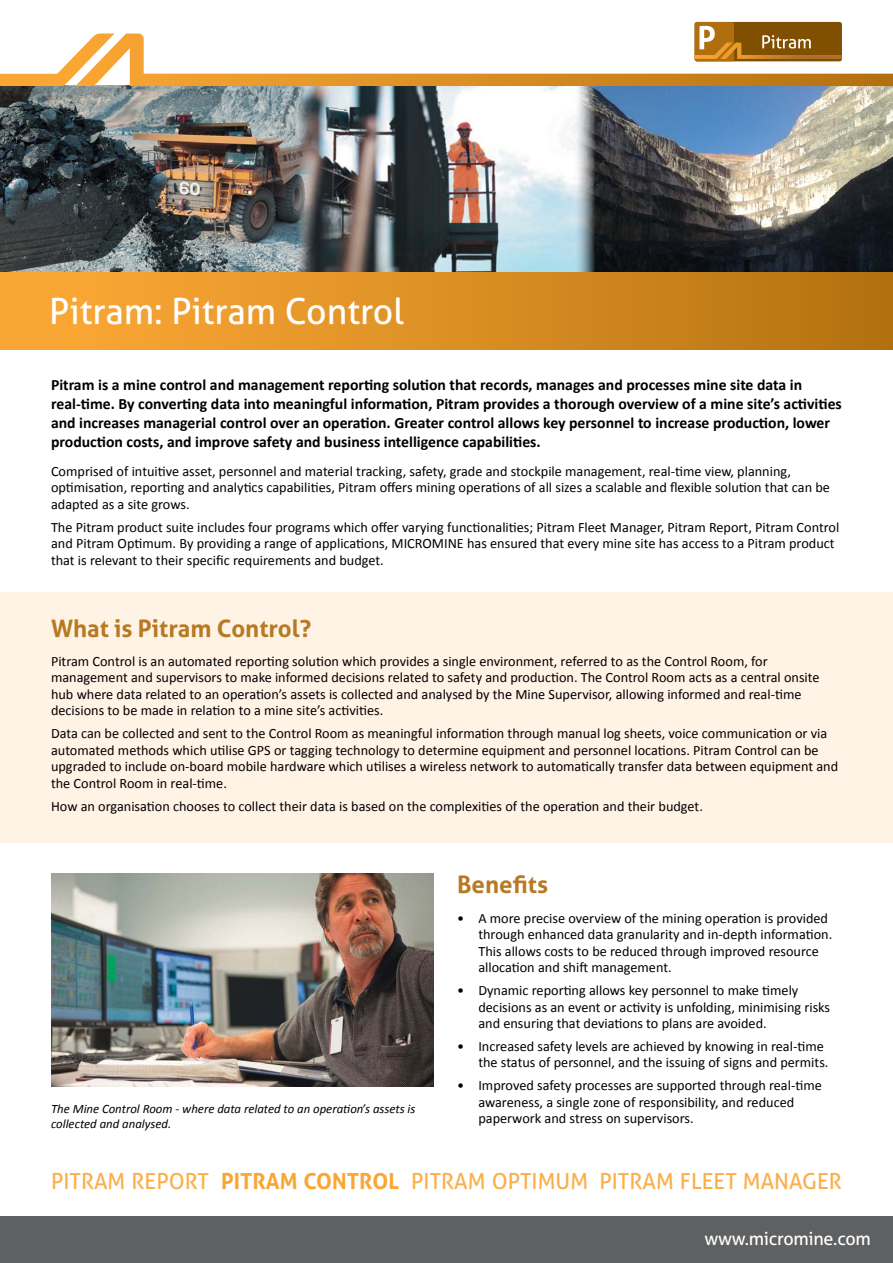
<style>
.page{position:relative;width:893px;height:1263px;background:#fff}
.page>*{position:absolute;margin:0;border:0;box-sizing:border-box;transform-origin:0 0}
.t1{font:36px "Aller";color:#fff}
.t2{font:700 24px "Aller";color:#b87923}
.t3{font:22.2px "Aller";color:#fbae49}
.t4{font:18px "Aller";letter-spacing:-.015em;color:#fff}
.t5{font:700 15.75px/18.8px "Calibri";color:#000}
.t6{font:14.25px/16.5px "Calibri";color:#000}
.t7{font:italic 12.75px/15px "Calibri";color:#000}
.s1{font-weight:700;color:#faa634}
</style>
<div class="page">
<div style="left:0;top:592px;width:893px;height:251px;background:#fff3e5"></div>
<img style="left:319px;top:86px;width:255px;height:187px">
<img style="left:0;top:86px;width:319px;height:187px">
<img style="left:574px;top:86px;width:319px;height:187px">
<svg style="left:0;top:34px;width:893px;height:52px"></svg>
<div style="left:695px;top:22px;width:147px;height:39px;background:#814f00;border-radius:2px"></div>
<div style="left:695px;top:22px;width:39px;height:39px;background:#b06e0e;border-radius:2px"></div>
<svg style="left:695px;top:26px;width:147px;height:33px"></svg>
<div style="left:0;top:1216px;width:893px;height:47px;background:#5f6062"></div>
<div style="left:0;top:273px;width:893px;height:76px;background:linear-gradient(to right,#ffab37,#b57211)"></div>
<img style="left:51px;top:873px;width:383px;height:213px">
<h1 class="t1" style="left:49px;top:289px;width:356px">Pitram: Pitram Control</h1>
<p class="t5" style="left:51px;top:376px;width:792px">Pitram is a mine control and management reporting solution that records, manages and processes mine site data in real-time. By converting data into meaningful information, Pitram provides a thorough overview of a mine site’s activities and increases managerial control over an operation. Greater control allows key personnel to increase production, lower production costs, and improve safety and business intelligence capabilities.</p>
<p class="t6" style="left:51px;top:463px;width:780px">Comprised of intuitive asset, personnel and material tracking, safety, grade and stockpile management, real-time view, planning, optimisation, reporting and analytics capabilities, Pitram offers mining operations of all sizes a scalable and flexible solution that can be adapted as a site grows.</p>
<p class="t6" style="left:51px;top:519px;width:790px">The Pitram product suite includes four programs which offer varying functionalities; Pitram Fleet Manager, Pitram Report, Pitram Control and Pitram Optimum. By providing a range of applications, MICROMINE has ensured that every mine site has access to a Pitram product that is relevant to their specific requirements and budget.</p>
<h2 class="t2" style="left:51px;top:613px;width:262px">What is Pitram Control?</h2>
<p class="t6" style="left:51px;top:653px;width:770px">Pitram Control is an automated reporting solution which provides a single environment, referred to as the Control Room, for management and supervisors to make informed decisions related to safety and production. The Control Room acts as a central onsite hub where data related to an operation’s assets is collected and analysed by the Mine Supervisor, allowing informed and real-time decisions to be made in relation to a mine site’s activities.</p>
<p class="t6" style="left:51px;top:725px;width:789px">Data can be collected and sent to the Control Room as meaningful information through manual log sheets, voice communication or via automated methods which utilise GPS or tagging technology to determine equipment and personnel locations. Pitram Control can be upgraded to include on-board mobile hardware which utilises a wireless network to automatically transfer data between equipment and the Control Room in real-time.</p>
<p class="t6" style="left:51px;top:798px;width:653px">How an organisation chooses to collect their data is based on the complexities of the operation and their budget.</p>
<p class="t7" style="left:51px;top:1101px;width:366px">The Mine Control Room - where data related to an operation’s assets is collected and analysed.</p>
<h2 class="t2" style="left:457px;top:870px;width:92px">Benefits</h2>
<p class="t6" style="left:478px;top:910px;width:355px;text-indent:-21px">• A more precise overview of the mining operation is provided through enhanced data granularity and in-depth information.<br>This allows costs to be reduced through improved resource allocation and shift management.</p>
<p class="t6" style="left:478px;top:982px;width:353px;text-indent:-21px">• Dynamic reporting allows key personnel to make timely decisions as an event or activity is unfolding, minimising risks and ensuring that deviations to plans are avoided.</p>
<p class="t6" style="left:478px;top:1038px;width:352px;text-indent:-21px">• Increased safety levels are achieved by knowing in real-time the status of personnel, and the issuing of signs and permits.</p>
<p class="t6" style="left:478px;top:1077px;width:345px;text-indent:-21px">• Improved safety processes are supported through real-time awareness, a single zone of responsibility, and reduced paperwork and stress on supervisors.</p>
<h3 class="t3" style="left:51px;top:1168px;width:792px">PITRAM REPORT <span class="s1">PITRAM CONTROL</span> PITRAM OPTIMUM PITRAM FLEET MANAGER</h3>
<p class="t4" style="left:704px;top:1227px;width:168px">www.micromine.com</p>
</div>
